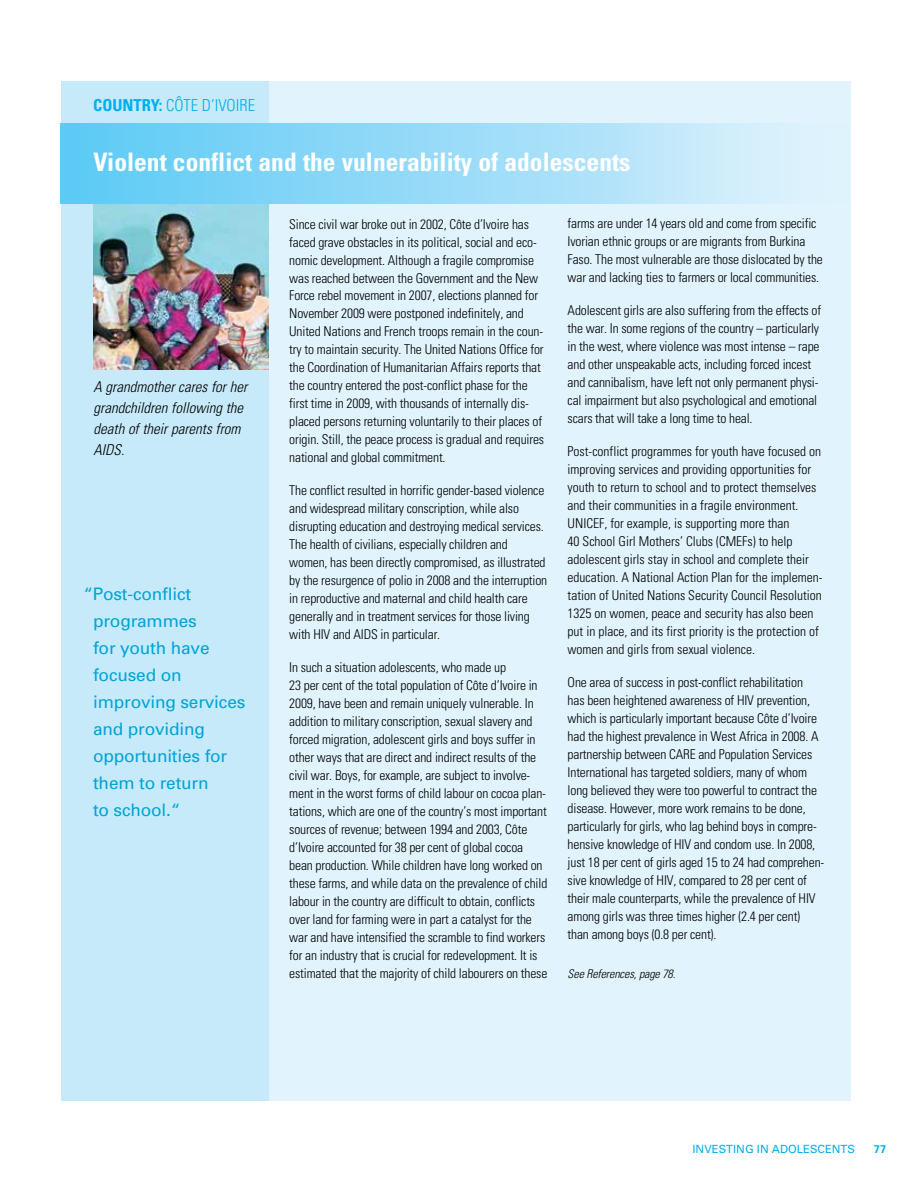
<style>
.page{position:relative;width:918px;height:1188px;background:#fff}
.page>*{position:absolute;margin:0;border:0;box-sizing:border-box;transform-origin:0 0}
.t1{font:700 condensed 25.5px "Univers";color:#fff}
.t2{font:17.25px/27px "Univers";letter-spacing:-.01em;color:#00a4d8}
.t3{font:300 condensed 16.5px "Univers";color:#00aeef}
.t4{font:italic 300 condensed 15px/21px "Univers";color:#000}
.t5{font:300 condensed 13.5px/18px "Univers";letter-spacing:-.01em;color:#000}
.t6{font:italic 300 condensed 12px "Univers";letter-spacing:-.01em;color:#000}
.t7{font:11.25px "Univers";color:#00aeef}
.t8{font:700 11.25px "Univers";color:#00aeef}
.s1{font-weight:700}
</style>
<div class="page">
<div style="left:61px;top:82px;width:208px;height:1019px;background:#c7eafb"></div>
<div style="left:269px;top:82px;width:581px;height:1019px;background:#e1f4fd"></div>
<img style="left:94px;top:204px;width:174px;height:166px">
<div style="left:61px;top:123px;width:789px;height:80px;background:linear-gradient(to right,#58c8f5,#e1f2fc)"></div>
<p class="t3" style="left:93px;top:96px;width:134px"><span class="s1">COUNTRY:</span> Côte d’Ivoire</p>
<h1 class="t1" style="left:94px;top:146px;width:539px">Violent conflict and the vulnerability of adolescents</h1>
<p class="t4" style="left:94px;top:376px;width:155px">A grandmother cares for her grandchildren following the death of their parents from<br>AIDS.</p>
<p class="t2" style="left:93px;top:580px;width:154px;text-indent:-10px">“Post-conflict programmes<br>for youth have focused on improving services and providing opportunities for them to return<br>to school.“</p>
<p class="t5" style="left:289px;top:215px;width:256px">Since civil war broke out in 2002, Côte d’Ivoire has faced grave obstacles in its political, social and eco&shy;nomic development. Although a fragile compromise was reached between the Government and the New Force rebel movement in 2007, elections planned for November 2009 were postponed indefinitely, and United Nations and French troops remain in the coun&shy;try to maintain security. The United Nations Office for the Coordination of Humanitarian Affairs reports that the country entered the post-conflict phase for the first time in 2009, with thousands of internally dis&shy;placed persons returning voluntarily to their places of origin. Still, the peace process is gradual and requires national and global commitment.</p>
<p class="t5" style="left:289px;top:482px;width:260px">The conflict resulted in horrific gender-based violence and widespread military conscription, while also disrupting education and destroying medical services.<br>The health of civilians, especially children and women, has been directly compromised, as illustrated by the resurgence of polio in 2008 and the interruption in reproductive and maternal and child health care generally and in treatment services for those living with HIV and AIDS in particular.</p>
<p class="t5" style="left:289px;top:658px;width:260px">In such a situation adolescents, who made up<br>23 per cent of the total population of Côte d’Ivoire in 2009, have been and remain uniquely vulnerable. In addition to military conscription, sexual slavery and forced migration, adolescent girls and boys suffer in other ways that are direct and indirect results of the civil war. Boys, for example, are subject to involve&shy;ment in the worst forms of child labour on cocoa plan&shy;tations, which are one of the country’s most important sources of revenue; between 1994 and 2003, Côte d’Ivoire accounted for 38 per cent of global cocoa bean production. While children have long worked on these farms, and while data on the prevalence of child labour in the country are difficult to obtain, conflicts over land for farming were in part a catalyst for the war and have intensified the scramble to find workers for an industry that is crucial for redevelopment. It is estimated that the majority of child labourers on these</p>
<p class="t5" style="left:568px;top:214px;width:257px">farms are under 14 years old and come from specific Ivorian ethnic groups or are migrants from Burkina Faso. The most vulnerable are those dislocated by the war and lacking ties to farmers or local communities.</p>
<p class="t5" style="left:568px;top:301px;width:255px">Adolescent girls are also suffering from the effects of the war. In some regions of the country – particularly in the west, where violence was most intense – rape and other unspeakable acts, including forced incest and cannibalism, have left not only permanent physi&shy;cal impairment but also psychological and emotional scars that will take a long time to heal.</p>
<p class="t5" style="left:568px;top:442px;width:256px">Post-conflict programmes for youth have focused on improving services and providing opportunities for youth to return to school and to protect themselves and their communities in a fragile environment.<br>UNICEF, for example, is supporting more than<br>40 School Girl Mothers’ Clubs (CMEFs) to help adolescent girls stay in school and complete their education. A National Action Plan for the implemen&shy;tation of United Nations Security Council Resolution 1325 on women, peace and security has also been put in place, and its first priority is the protection of women and girls from sexual violence.</p>
<p class="t5" style="left:568px;top:673px;width:258px">One area of success in post-conflict rehabilitation<br>has been heightened awareness of HIV prevention, which is particularly important because Côte d’Ivoire had the highest prevalence in West Africa in 2008. A partnership between CARE and Population Services International has targeted soldiers, many of whom long believed they were too powerful to contract the disease. However, more work remains to be done, particularly for girls, who lag behind boys in compre&shy;hensive knowledge of HIV and condom use. In 2008, just 18 per cent of girls aged 15 to 24 had comprehen&shy;sive knowledge of HIV, compared to 28 per cent of their male counterparts, while the prevalence of HIV among girls was three times higher (2.4 per cent) than among boys (0.8 per cent).</p>
<p class="t6" style="left:568px;top:966px;width:109px">See References, page 78.</p>
<p class="t7" style="left:693px;top:1142px;width:12px">Investing</p>
<p class="t7" style="left:757px;top:1142px;width:32px">in Adolescents</p>
<p class="t8" style="left:874px;top:1142px;width:14px">77</p>
</div>
